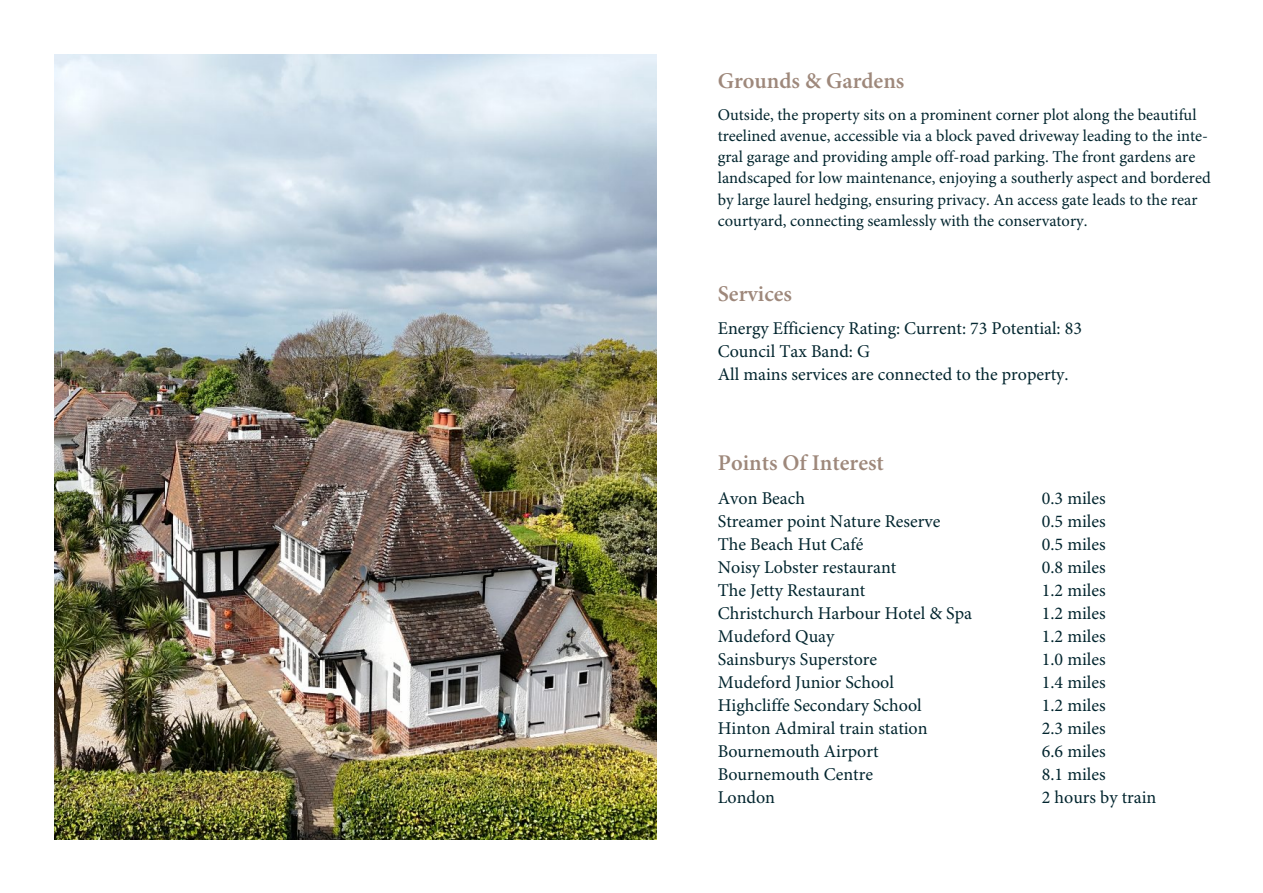
<style>
.page{position:relative;width:1263px;height:893px;background:#fff}
.page>*{position:absolute;margin:0;border:0;box-sizing:border-box;transform-origin:0 0}
.t1{font:600 22.5px "Minion Pro";color:#9e887b}
.t2{font:18px/23px "Minion Pro";color:#02252e}
.t3{font:16.5px/21.1px "Minion Pro";color:#02252e}
</style>
<div class="page">
<img style="left:54px;top:54px;width:602px;height:785px">
<p class="t1" style="left:718px;top:72px;width:188px">Grounds &amp; Gardens</p>
<p class="t3" style="left:718px;top:106px;width:494px">Outside, the property sits on a prominent corner plot along the beautiful treelined avenue, accessible via a block paved driveway leading to the inte&shy;gral garage and providing ample off-road parking. The front gardens are landscaped for low maintenance, enjoying a southerly aspect and bordered by large laurel hedging, ensuring privacy. An access gate leads to the rear courtyard, connecting seamlessly with the conservatory.</p>
<p class="t1" style="left:718px;top:284px;width:76px">Services</p>
<p class="t2" style="left:718px;top:319px;width:366px">Energy Efficiency Rating: Current: 73 Potential: 83<br>Council Tax Band: G<br>All mains services are connected to the property.</p>
<p class="t1" style="left:718px;top:453px;width:168px">Points Of Interest</p>
<p class="t2" style="left:718px;top:488px;width:89px">Avon Beach</p>
<p class="t2" style="left:1042px;top:488px;width:65px">0.3 miles</p>
<p class="t2" style="left:718px;top:511px;width:224px">Streamer point Nature Reserve</p>
<p class="t2" style="left:1042px;top:511px;width:65px">0.5 miles</p>
<p class="t2" style="left:718px;top:534px;width:147px">The Beach Hut Café</p>
<p class="t2" style="left:1042px;top:534px;width:65px">0.5 miles</p>
<p class="t2" style="left:718px;top:557px;width:180px">Noisy Lobster restaurant</p>
<p class="t2" style="left:1042px;top:557px;width:65px">0.8 miles</p>
<p class="t2" style="left:718px;top:580px;width:149px">The Jetty Restaurant</p>
<p class="t2" style="left:1042px;top:580px;width:65px">1.2 miles</p>
<p class="t2" style="left:718px;top:603px;width:256px">Christchurch Harbour Hotel &amp; Spa</p>
<p class="t2" style="left:1042px;top:603px;width:65px">1.2 miles</p>
<p class="t2" style="left:718px;top:626px;width:118px">Mudeford Quay</p>
<p class="t2" style="left:1042px;top:626px;width:65px">1.2 miles</p>
<p class="t2" style="left:718px;top:649px;width:161px">Sainsburys Superstore</p>
<p class="t2" style="left:1042px;top:649px;width:65px">1.0 miles</p>
<p class="t2" style="left:718px;top:672px;width:178px">Mudeford Junior School</p>
<p class="t2" style="left:1042px;top:672px;width:65px">1.4 miles</p>
<p class="t2" style="left:718px;top:695px;width:205px">Highcliffe Secondary School</p>
<p class="t2" style="left:1042px;top:695px;width:65px">1.2 miles</p>
<p class="t2" style="left:718px;top:718px;width:211px">Hinton Admiral train station</p>
<p class="t2" style="left:1042px;top:718px;width:65px">2.3 miles</p>
<p class="t2" style="left:718px;top:741px;width:162px">Bournemouth Airport</p>
<p class="t2" style="left:1042px;top:741px;width:65px">6.6 miles</p>
<p class="t2" style="left:718px;top:764px;width:157px">Bournemouth Centre</p>
<p class="t2" style="left:1042px;top:764px;width:65px">8.1 miles</p>
<p class="t2" style="left:718px;top:787px;width:59px">London</p>
<p class="t2" style="left:1042px;top:787px;width:116px">2 hours by train</p>
</div>
